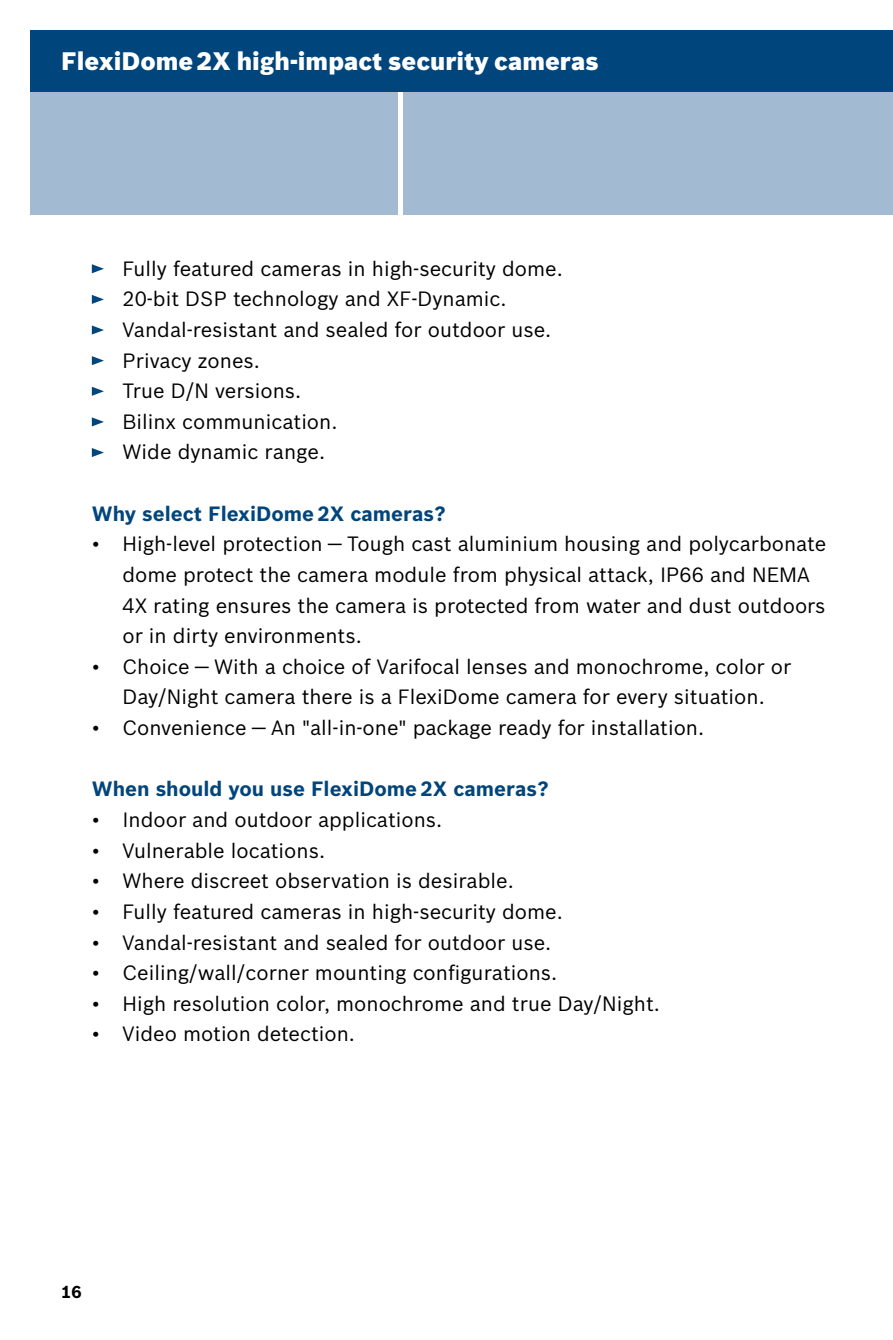
<style>
.page{position:relative;width:893px;height:1340px;background:#fff}
.page>*{position:absolute;margin:0;border:0;box-sizing:border-box;transform-origin:0 0}
.t1{font:900 24.75px "Bosch Sans";color:#fff}
.t2{font:20.25px/30.6px "Bosch Sans";color:#000}
.t3{font:700 20.25px "Bosch Sans";color:#00457c}
.t4{font:700 16.88px "Bosch Sans";color:#000}
</style>
<div class="page">
<hr style="left:0;top:1339px;width:41px;height:1px;background:#000">
<div style="left:31px;top:31px;width:862px;height:61px;background:#00457c"></div>
<div style="left:31px;top:92px;width:367px;height:122px;background:#a2bbd2"></div>
<div style="left:403px;top:92px;width:490px;height:122px;background:#a2bbd2"></div>
<svg style="left:92px;top:264px;width:12px;height:9px"></svg>
<svg style="left:92px;top:295px;width:12px;height:9px"></svg>
<svg style="left:92px;top:325px;width:12px;height:9px"></svg>
<svg style="left:92px;top:356px;width:12px;height:9px"></svg>
<svg style="left:92px;top:387px;width:12px;height:9px"></svg>
<svg style="left:92px;top:417px;width:12px;height:9px"></svg>
<svg style="left:92px;top:448px;width:12px;height:9px"></svg>
<p class="t1" style="left:61px;top:46px;width:539px">FlexiDome2X high-impact security cameras</p>
<p class="t2" style="left:122px;top:253px;width:442px">Fully featured cameras in high-security dome.<br>20-bit DSP technology and XF-Dynamic.<br>Vandal-resistant and sealed for outdoor use.<br>Privacy zones.<br>True D/N versions.<br>Bilinx communication.<br>Wide dynamic range.</p>
<p class="t3" style="left:92px;top:501px;width:355px">Why select FlexiDome 2X cameras?</p>
<p class="t2" style="left:122px;top:528px;width:705px;text-indent:-31px">• High-level protection — Tough cast aluminium housing and polycarbonate dome protect the camera module from physical attack, IP66 and NEMA 4X rating ensures the camera is protected from water and dust outdoors or in dirty environments.</p>
<p class="t2" style="left:92px;top:651px;width:701px;text-align:center">• Choice — With a choice of Varifocal lenses and monochrome, color or<br>Day/Night camera there is a FlexiDome camera for every situation.</p>
<p class="t2" style="left:92px;top:712px;width:614px">• Convenience — An "all-in-one" package ready for installation.</p>
<p class="t3" style="left:92px;top:776px;width:458px">When should you use FlexiDome 2X cameras?</p>
<p class="t2" style="left:92px;top:804px;width:352px">• Indoor and outdoor applications.</p>
<p class="t2" style="left:92px;top:834px;width:235px">• Vulnerable locations.</p>
<p class="t2" style="left:92px;top:865px;width:423px">• Where discreet observation is desirable.</p>
<p class="t2" style="left:92px;top:896px;width:472px">• Fully featured cameras in high-security dome.</p>
<p class="t2" style="left:92px;top:926px;width:461px">• Vandal-resistant and sealed for outdoor use.</p>
<p class="t2" style="left:92px;top:957px;width:467px">• Ceiling/wall/corner mounting configurations.</p>
<p class="t2" style="left:92px;top:987px;width:570px">• High resolution color, monochrome and true Day/Night.</p>
<p class="t2" style="left:92px;top:1018px;width:265px">• Video motion detection.</p>
<p class="t4" style="left:61px;top:1281px;width:22px">16</p>
</div>
